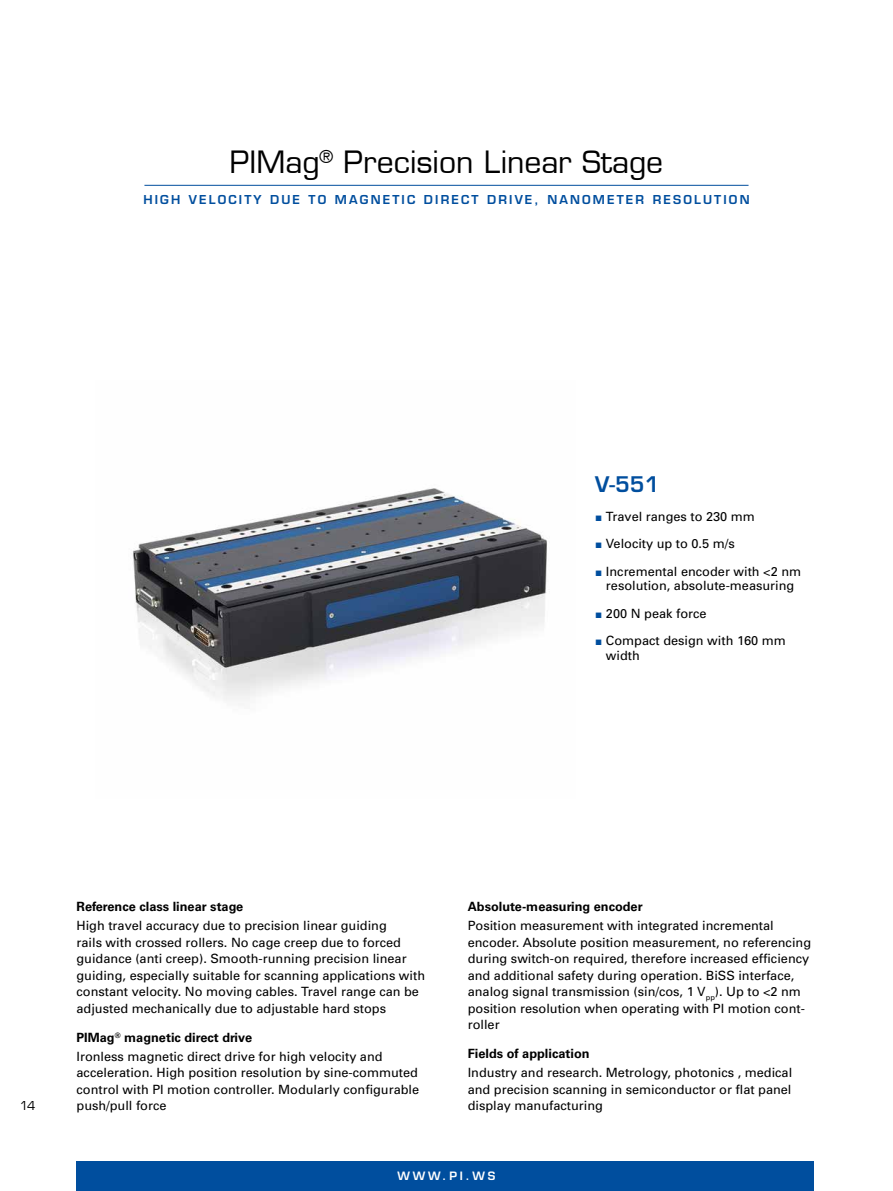
<style>
.page{position:relative;width:893px;height:1191px;background:#fff}
.page>*{position:absolute;margin:0;border:0;box-sizing:border-box;transform-origin:0 0}
.t1{font:30px "Eurostile LT";color:#000}
.t2{font:600 21px "Eurostile LT";color:#004e9e}
.t3{font:12.75px/16.5px "Univers";color:#000}
.t4{font:700 12.75px "Univers";color:#000}
.t5{font:600 12px "Eurostile LT";letter-spacing:.18em;color:#004e9e}
.t6{font:600 12px "Eurostile LT";letter-spacing:.3em;color:#fff}
.t7{font:12px "Eurostile LT";color:#000}
.t8{font:600 11.25px "Eurostile LT";letter-spacing:.25em;color:#fff}
.s1{font-weight:700}
</style>
<div class="page">
<div style="left:77px;top:1161px;width:737px;height:30px;background:#004e9e"></div>
<hr style="left:144px;top:185px;width:604px;height:1px;background:#004e9e">
<img style="left:133px;top:488px;width:414px;height:213px">
<h1 class="t1" style="left:230px;top:144px;width:435px">PIMag<sup>®</sup> Precision Linear Stage</h1>
<p class="t5" style="left:143px;top:192px;width:608px">HIGH VELOCITY DUE TO MAGNETIC DIRECT DRIVE, NANOMETER RESOLUTION</p>
<h2 class="t2" style="left:595px;top:471px;width:66px">V-551</h2>
<p class="t3" style="left:606px;top:502px;width:197px;line-height:27.5px">Travel ranges to 230 mm<br>Velocity up to 0.5 m/s<br>Incremental encoder with &lt;2 nm</p>
<p class="t3" style="left:606px;top:572px;width:190px;line-height:27.5px">resolution, absolute-measuring<br>200 N peak force<br>Compact design with 160 mm</p>
<p class="t3" style="left:606px;top:647px;width:35px">width</p>
<p class="t7" style="left:20px;top:1098px;width:17px">14</p>
<p class="t4" style="left:77px;top:899px;width:168px">Reference class linear stage</p>
<p class="t3" style="left:77px;top:917px;width:350px">High travel accuracy due to precision linear guiding<br>rails with crossed rollers. No cage creep due to forced guidance (anti creep). Smooth-running precision linear guiding, especially suitable for scanning applications with constant velocity. No moving cables. Travel range can be adjusted mechanically due to adjustable hard stops</p>
<p class="t3" style="left:77px;top:1027px;width:308px;line-height:18.6px"><span class="s1">PIMag</span><sup>®</sup> <span class="s1">magnetic direct drive<br></span>Ironless magnetic direct drive for high velocity and</p>
<p class="t3" style="left:77px;top:1064px;width:344px;text-align:justify">acceleration. High position resolution by sine-commuted control with PI motion controller. Modularly configurable push/pull force</p>
<p class="t4" style="left:468px;top:899px;width:176px">Absolute-measuring encoder</p>
<p class="t3" style="left:468px;top:917px;width:345px">Position measurement with integrated incremental encoder. Absolute position measurement, no referencing during switch-on required, therefore increased efficiency and additional safety during operation. BiSS interface, analog signal transmission (sin/cos, 1 V<sub>pp</sub>). Up to &lt;2 nm position resolution when operating with PI motion cont&shy;roller</p>
<p class="t4" style="left:468px;top:1046px;width:123px">Fields of application</p>
<p class="t3" style="left:468px;top:1064px;width:326px;text-align:justify">Industry and research. Metrology, photonics , medical and precision scanning in semiconductor or flat panel display manufacturing</p>
<p class="t6" style="left:393px;top:1166px;width:107px">WWW.PI.WS</p>
<p class="t8" style="left:397px;top:1168px;width:99px">WWW.PI.WS</p>
</div>
